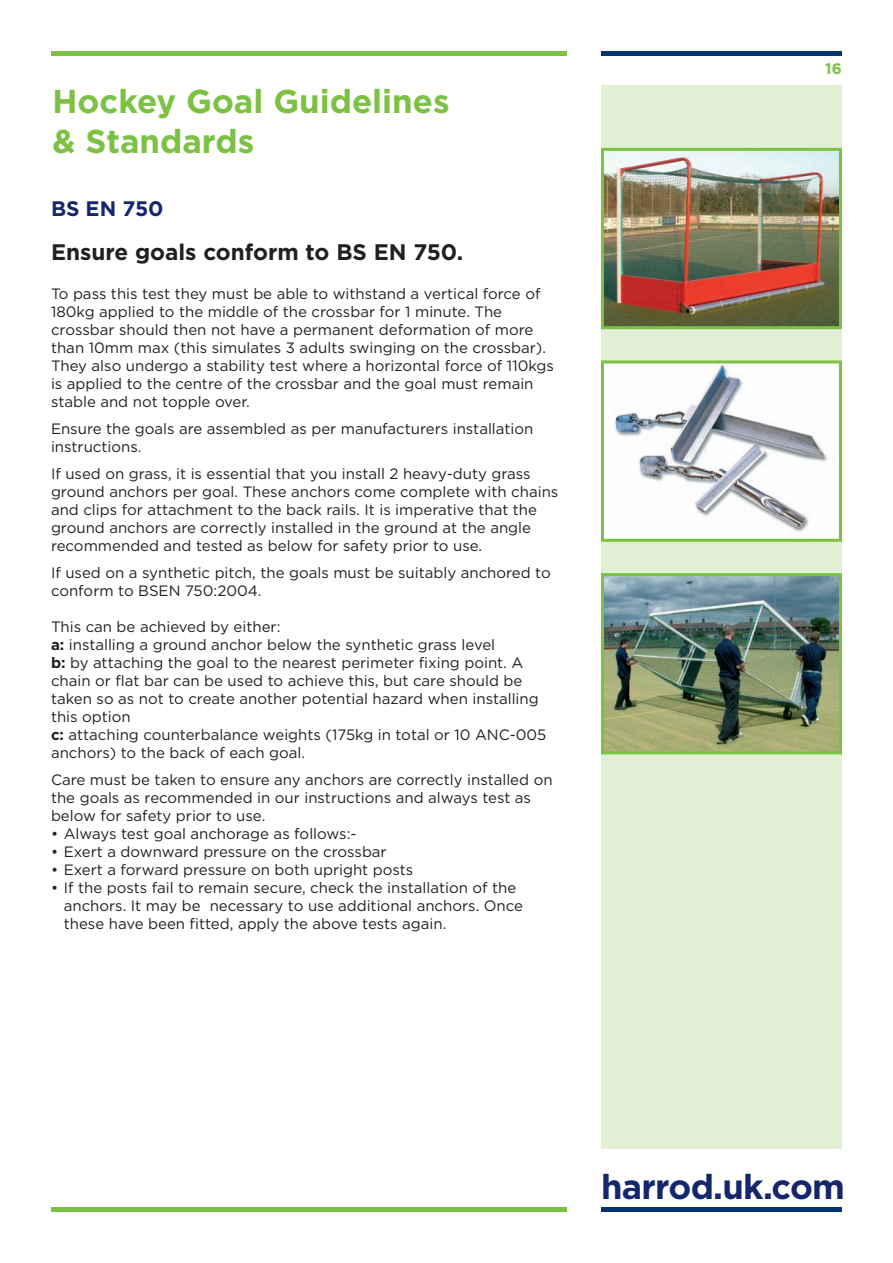
<style>
.page{position:relative;width:893px;height:1263px;background:#fff}
.page>*{position:absolute;margin:0;border:0;box-sizing:border-box;transform-origin:0 0}
.t1{font:700 34.5px "Gotham";letter-spacing:-.02em;color:#15276c}
.t2{font:700 33px/39.6px "Gotham";color:#7bc142}
.t3{font:700 22.5px "Gotham";color:#231f20}
.t4{font:700 21px "Gotham";color:#15276c}
.t5{font:700 15.3px "Gotham";color:#7bc142}
.t6{font:15px/18px "Gotham";color:#231f20}
.s1{font-weight:700}
</style>
<div class="page">
<div style="left:601px;top:85px;width:241px;height:1063px;background:#e1efd4"></div>
<hr style="left:51px;top:51px;width:516px;height:4px;background:#7bc142">
<hr style="left:601px;top:51px;width:241px;height:4px;background:#013374">
<hr style="left:51px;top:1208px;width:516px;height:4px;background:#7bc142">
<hr style="left:601px;top:1208px;width:241px;height:4px;background:#013374">
<img style="left:605px;top:152px;width:233px;height:173px">
<div style="left:601px;top:148px;width:241px;height:181px;border:3px solid #7bc142"></div>
<div style="left:604px;top:363px;width:235px;height:176px;background:#fff"></div>
<img style="left:614px;top:364px;width:214px;height:168px">
<div style="left:601px;top:360px;width:241px;height:182px;border:3px solid #7bc142"></div>
<img style="left:605px;top:577px;width:233px;height:173px">
<div style="left:601px;top:573px;width:241px;height:181px;border:3px solid #7bc142"></div>
<h2 class="t2" style="left:53px;top:84px;width:399px">Hockey Goal Guidelines &amp; Standards</h2>
<h3 class="t4" style="left:51px;top:201px;width:114px">BS EN 750</h3>
<h3 class="t3" style="left:51px;top:244px;width:414px">Ensure goals conform to BS EN 750.</h3>
<p class="t6" style="left:51px;top:286px;width:504px">To pass this test they must be able to withstand a vertical force of 180kg applied to the middle of the crossbar for 1 minute. The crossbar should then not have a permanent deformation of more than 10mm max (this simulates 3 adults swinging on the crossbar).<br>They also undergo a stability test where a horizontal force of 110kgs is applied to the centre of the crossbar and the goal must remain stable and not topple over.</p>
<p class="t6" style="left:51px;top:421px;width:484px">Ensure the goals are assembled as per manufacturers installation instructions.</p>
<p class="t6" style="left:51px;top:466px;width:509px">If used on grass, it is essential that you install 2 heavy-duty grass ground anchors per goal. These anchors come complete with chains and clips for attachment to the back rails. It is imperative that the ground anchors are correctly installed in the ground at the angle recommended and tested as below for safety prior to use.</p>
<p class="t6" style="left:51px;top:565px;width:501px">If used on a synthetic pitch, the goals must be suitably anchored to conform to BSEN 750:2004.</p>
<p class="t6" style="left:51px;top:619px;width:497px">This can be achieved by either:<br><span class="s1">a:</span> installing a ground anchor below the synthetic grass level<br><span class="s1">b:</span> by attaching the goal to the nearest perimeter fixing point. A chain or flat bar can be used to achieve this, but care should be taken so as not to create another potential hazard when installing this option<br><span class="s1">c:</span> attaching counterbalance weights (175kg in total or 10 ANC-005 anchors) to the back of each goal.</p>
<p class="t6" style="left:51px;top:772px;width:503px">Care must be taken to ensure any anchors are correctly installed on the goals as recommended in our instructions and always test as below for safety prior to use.</p>
<p class="t6" style="left:51px;top:826px;width:307px">• Always test goal anchorage as follows:-</p>
<p class="t6" style="left:51px;top:844px;width:337px">• Exert a downward pressure on the crossbar</p>
<p class="t6" style="left:51px;top:862px;width:364px">• Exert a forward pressure on both upright posts</p>
<p class="t6" style="left:64px;top:880px;width:461px;text-indent:-13px">• If the posts fail to remain secure, check the installation of the anchors. It may be necessary to use additional anchors. Once these have been fitted, apply the above tests again.</p>
<p class="t5" style="left:825px;top:63px;width:18px">16</p>
<h1 class="t1" style="left:601px;top:1174px;width:245px">harrod.uk.com</h1>
</div>
